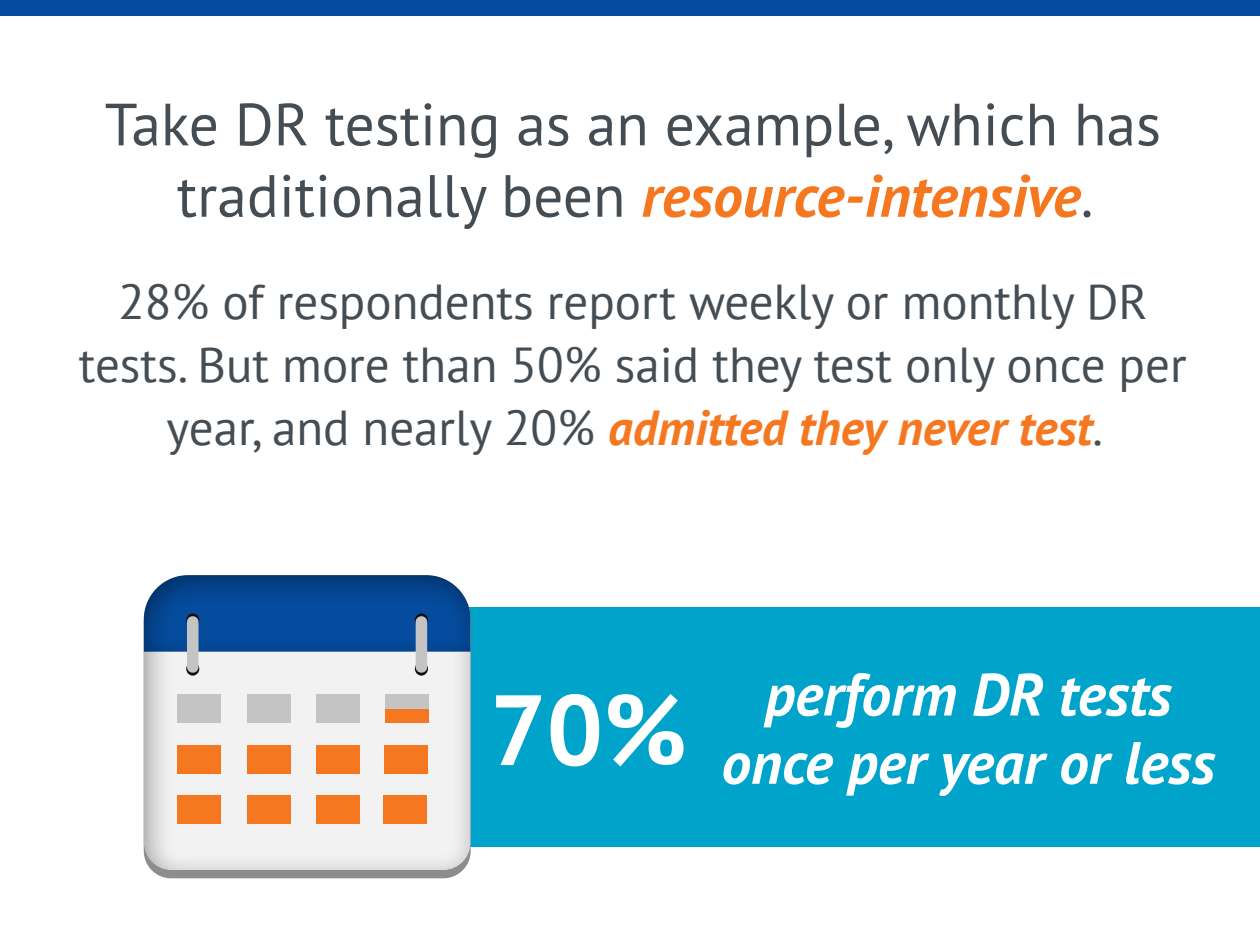
<style>
.page{position:relative;width:1260px;height:945px;background:#fff}
.page>*{position:absolute;margin:0;border:0;box-sizing:border-box;transform-origin:0 0}
.t1{font:59.5px/71.4px "PT Sans";color:#454d54;text-align:center}
.t2{font:italic 700 59.5px/68.2px "PT Sans";color:#fff}
.t3{font:49px/63px "PT Sans";color:#454d54;text-align:center}
.s1{font-weight:700;font-style:italic;color:#f57821}
</style>
<div class="page">
<div style="left:0;top:0;width:1260px;height:16px;background:#054c9e"></div>
<div style="left:461px;top:607px;width:799px;height:239px;background:#00a4cb"></div>
<div style="left:142px;top:574px;width:329px;height:300px;background:#000;opacity:.39"></div>
<div style="left:142px;top:574px;width:329px;height:81px;background:#000;opacity:.39"></div>
<svg style="left:186px;top:662px;width:13px;height:14px"></svg>
<svg style="left:186px;top:613px;width:13px;height:14px"></svg>
<svg style="left:415px;top:662px;width:13px;height:14px"></svg>
<svg style="left:415px;top:613px;width:13px;height:14px"></svg>
<div style="left:187px;top:616px;width:12px;height:57px;background:#c4c4c4;border-radius:6px"></div>
<div style="left:416px;top:616px;width:11px;height:57px;background:#c4c4c4;border-radius:6px"></div>
<div style="left:177px;top:695px;width:44px;height:28px;background:#c4c4c4"></div>
<div style="left:177px;top:745px;width:44px;height:28px;background:#f57821"></div>
<div style="left:247px;top:745px;width:43px;height:28px;background:#f57821"></div>
<div style="left:316px;top:745px;width:44px;height:28px;background:#f57821"></div>
<div style="left:384px;top:745px;width:44px;height:28px;background:#f57821"></div>
<div style="left:177px;top:795px;width:44px;height:29px;background:#f57821"></div>
<div style="left:247px;top:795px;width:43px;height:29px;background:#f57821"></div>
<div style="left:316px;top:795px;width:44px;height:29px;background:#f57821"></div>
<div style="left:383px;top:795px;width:44px;height:29px;background:#f57821"></div>
<div style="left:247px;top:695px;width:43px;height:28px;background:#c4c4c4"></div>
<div style="left:316px;top:695px;width:44px;height:28px;background:#c4c4c4"></div>
<div style="left:386px;top:695px;width:43px;height:28px;background:#c4c4c4"></div>
<div style="left:386px;top:709px;width:43px;height:14px;background:#f57821"></div>
<p class="t1" style="left:105px;top:87px;width:1058px">Take DR testing as an example, which has traditionally been <span class="s1">resource-intensive</span>.</p>
<p class="t3" style="left:79px;top:269px;width:1109px">28% of respondents report weekly or monthly DR tests. But more than 50% said they test only once per year, and nearly 20% <span class="s1">admitted they never test</span>.</p>
<p class="t2" style="left:490px;top:660px;width:727px;text-indent:275px">perform DR tests<br><sup>70%</sup> once per year or less</p>
</div>
